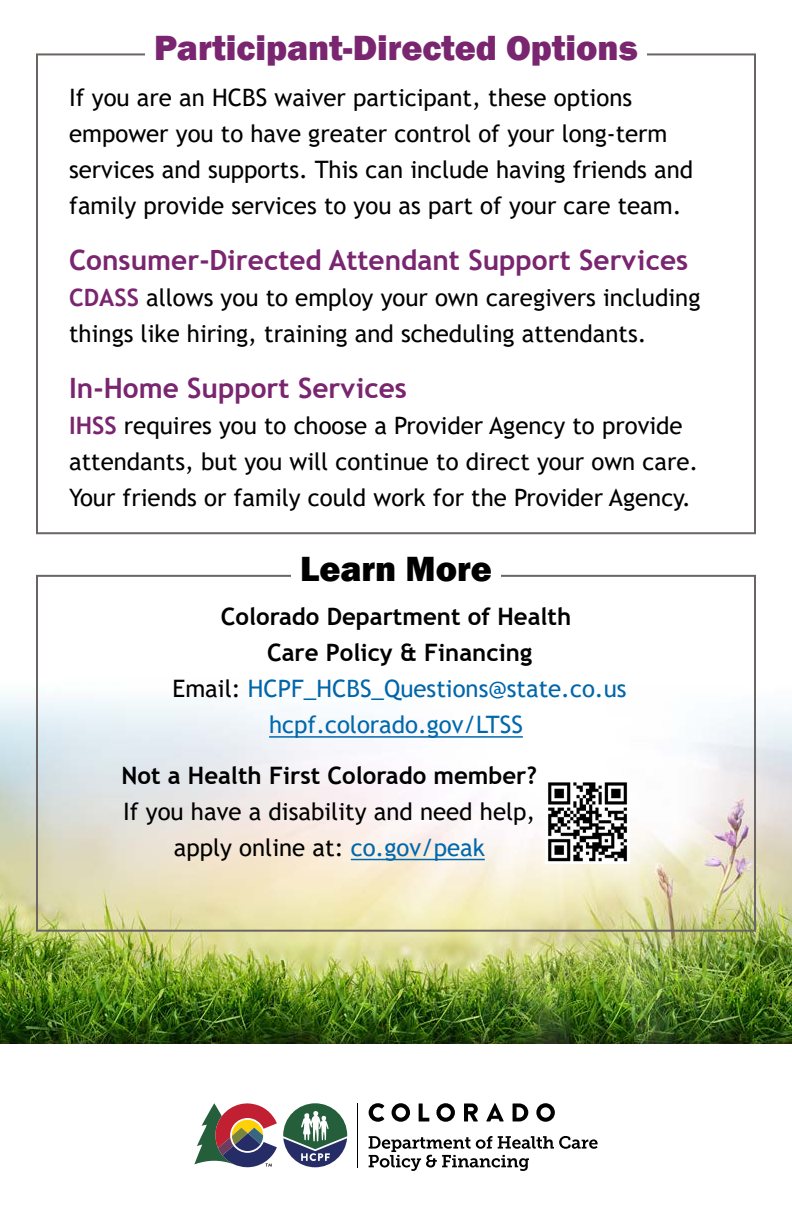
<style>
.page{position:relative;width:792px;height:1224px;background:#fff}
.page>*{position:absolute;margin:0;border:0;box-sizing:border-box;transform-origin:0 0}
.Box_Header_H2{font:800 36px "Franklin Gothic";color:#79256f}
.Box_Header_H2-2{font:800 36px "Franklin Gothic";color:#000}
.Paragraph_Header_H3_14pt{font:700 28px "Trebuchet MS";color:#79256f}
.Body_Text_-_P{font:24px/36px "Trebuchet MS";color:#000}
.Body_Text_-_P-2{font:700 24px/36px "Trebuchet MS";color:#000;text-align:center}
.Paragraph_Header_H3_12pt{font:700 24px "Trebuchet MS";color:#000}
.s1{font-weight:700;color:#79256f}
.s2{font-weight:400}
.s3{font-weight:400;color:#06a}
.s4{font-weight:400;color:#0068ac}
.s5{color:#0068ac}
</style>
<div class="page">
<img style="left:0;top:692px;width:792px;height:352px">
<div style="left:36px;top:575px;width:720px;height:357px;border:2px solid #6a6463"></div>
<div style="left:291px;top:556px;width:210px;height:32px;background:#fff"></div>
<hr style="left:351px;top:859px;width:134px;height:1px;background:#0068ac">
<img style="left:545px;top:779px;width:85px;height:85px">
<svg style="left:369px;top:1103px;width:15px;height:19px"></svg>
<svg style="left:392px;top:1103px;width:18px;height:19px"></svg>
<svg style="left:419px;top:1103px;width:10px;height:18px"></svg>
<svg style="left:436px;top:1103px;width:19px;height:19px"></svg>
<svg style="left:464px;top:1103px;width:14px;height:18px"></svg>
<svg style="left:513px;top:1103px;width:15px;height:18px"></svg>
<svg style="left:536px;top:1103px;width:19px;height:19px"></svg>
<svg style="left:486px;top:1103px;width:18px;height:18px"></svg>
<hr style="left:357px;top:1103px;width:1px;height:64px;background:#000">
<svg style="left:369px;top:1136px;width:229px;height:35px"></svg>
<svg style="left:194px;top:1103px;width:83px;height:64px"></svg>
<svg style="left:283px;top:1103px;width:64px;height:64px"></svg>
<hr style="left:269px;top:736px;width:254px;height:2px;background:#0068ac">
<h2 class="Box_Header_H2" style="left:154px;top:25px;width:485px">Participant-Directed Options</h2>
<p class="Body_Text_-_P" style="left:69px;top:79px;width:626px">If you are an HCBS waiver participant, these options empower you to have greater control of your long-term services and supports. This can include having friends and family provide services to you as part of your care team.</p>
<h3 class="Paragraph_Header_H3_14pt" style="left:69px;top:242px;width:621px">Consumer-Directed Attendant Support Services</h3>
<p class="Body_Text_-_P" style="left:69px;top:279px;width:633px"><span class="s1">CDASS</span> allows you to employ your own caregivers including things like hiring, training and scheduling attendants.</p>
<h3 class="Paragraph_Header_H3_14pt" style="left:69px;top:371px;width:339px">In-Home Support Services</h3>
<p class="Body_Text_-_P" style="left:69px;top:408px;width:631px"><span class="s1">IHSS</span> requires you to choose a Provider Agency to provide attendants, but you will continue to direct your own care.<br>Your friends or family could work for the Provider Agency.</p>
<h2 class="Box_Header_H2-2" style="left:300px;top:546px;width:193px">Learn More</h2>
<p class="Body_Text_-_P-2" style="left:173px;top:598px;width:456px">Colorado Department of Health<br>Care Policy &amp; Financing<br><span class="s2">Email:</span> <span class="s3">HCPF_HCBS_Questions@state.co.us </span><span class="s4">hcpf.colorado.gov/LTSS</span></p>
<h3 class="Paragraph_Header_H3_12pt" style="left:122px;top:761px;width:417px">Not a Health First Colorado member?</h3>
<p class="Body_Text_-_P" style="left:123px;top:794px;width:414px">If you have a disability and need help,</p>
<p class="Body_Text_-_P" style="left:174px;top:830px;width:312px">apply online at: <span class="s5">co.gov/peak</span></p>
</div>
